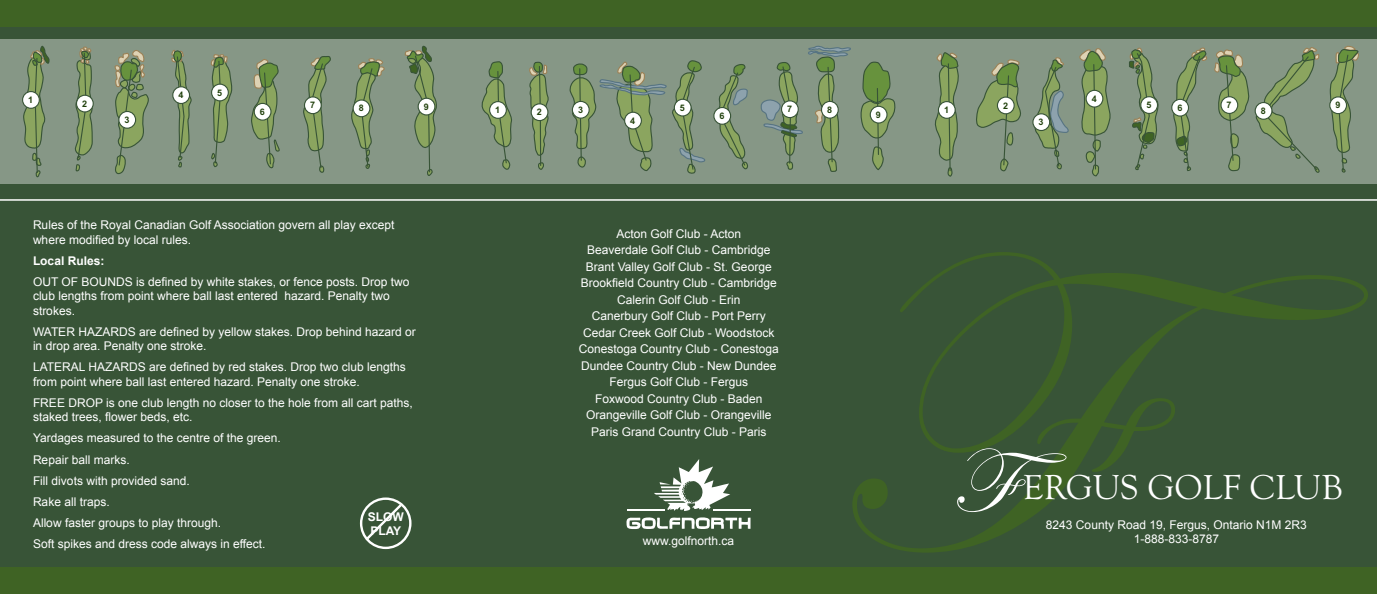
<style>
.page{position:relative;width:1377px;height:594px;background:#385437}
.page>*{position:absolute;margin:0;border:0;box-sizing:border-box;transform-origin:0 0}
.t1{font:92.55px "Edwardian Script ITC";color:#fff}
.t2{font:35.85px "Goudy Old Style T";color:#fff}
.t3{font:12px/16.5px "Arial";color:#fff}
.t4{font:700 12px/14.4px "Arial";color:#fff}
.t5{font:700 9px "Arial";color:#21410c}
</style>
<div class="page">
<div style="left:0;top:39px;width:1377px;height:145px;background:#869786"></div>
<svg style="left:427px;top:169px;width:6px;height:7px"></svg>
<svg style="left:79px;top:46px;width:13px;height:6px"></svg>
<svg style="left:172px;top:50px;width:11px;height:2px"></svg>
<svg style="left:405px;top:46px;width:32px;height:98px"></svg>
<svg style="left:23px;top:46px;width:23px;height:131px"></svg>
<svg style="left:34px;top:52px;width:397px;height:122px"></svg>
<div style="left:23px;top:92px;width:16px;height:16px;background:#fff;border-radius:50%"></div>
<div style="left:22px;top:91px;width:18px;height:18px;border:1px solid #385437;border-radius:50%"></div>
<div style="left:77px;top:95px;width:16px;height:17px;background:#fff;border-radius:50%"></div>
<div style="left:76px;top:95px;width:18px;height:18px;border:1px solid #385437;border-radius:50%"></div>
<div style="left:119px;top:111px;width:17px;height:17px;background:#fff;border-radius:50%"></div>
<div style="left:118px;top:111px;width:18px;height:18px;border:1px solid #385437;border-radius:50%"></div>
<div style="left:173px;top:87px;width:17px;height:16px;background:#fff;border-radius:50%"></div>
<div style="left:172px;top:86px;width:18px;height:18px;border:1px solid #385437;border-radius:50%"></div>
<div style="left:212px;top:84px;width:16px;height:17px;background:#fff;border-radius:50%"></div>
<div style="left:211px;top:84px;width:18px;height:17px;border:1px solid #385437;border-radius:50%"></div>
<div style="left:254px;top:103px;width:17px;height:17px;background:#fff;border-radius:50%"></div>
<div style="left:254px;top:103px;width:18px;height:18px;border:1px solid #385437;border-radius:50%"></div>
<div style="left:305px;top:97px;width:16px;height:17px;background:#fff;border-radius:50%"></div>
<div style="left:304px;top:96px;width:18px;height:18px;border:1px solid #385437;border-radius:50%"></div>
<div style="left:353px;top:100px;width:17px;height:17px;background:#fff;border-radius:50%"></div>
<div style="left:353px;top:99px;width:17px;height:18px;border:1px solid #385437;border-radius:50%"></div>
<div style="left:418px;top:98px;width:17px;height:17px;background:#fff;border-radius:50%"></div>
<div style="left:418px;top:98px;width:17px;height:18px;border:1px solid #385437;border-radius:50%"></div>
<svg style="left:575px;top:60px;width:126px;height:114px"></svg>
<svg style="left:533px;top:61px;width:12px;height:4px"></svg>
<svg style="left:482px;top:61px;width:21px;height:82px"></svg>
<svg style="left:868px;top:61px;width:27px;height:108px"></svg>
<svg style="left:777px;top:46px;width:74px;height:126px"></svg>
<svg style="left:497px;top:65px;width:383px;height:106px"></svg>
<div style="left:822px;top:101px;width:16px;height:17px;background:#fff;border-radius:50%"></div>
<div style="left:821px;top:101px;width:18px;height:18px;border:1px solid #385437;border-radius:50%"></div>
<div style="left:870px;top:106px;width:17px;height:17px;background:#fff;border-radius:50%"></div>
<div style="left:870px;top:106px;width:18px;height:18px;border:1px solid #385437;border-radius:50%"></div>
<div style="left:490px;top:102px;width:16px;height:16px;background:#fff;border-radius:50%"></div>
<div style="left:489px;top:101px;width:18px;height:18px;border:1px solid #385437;border-radius:50%"></div>
<div style="left:531px;top:104px;width:17px;height:17px;background:#fff;border-radius:50%"></div>
<div style="left:531px;top:103px;width:17px;height:18px;border:1px solid #385437;border-radius:50%"></div>
<div style="left:572px;top:101px;width:17px;height:17px;background:#fff;border-radius:50%"></div>
<div style="left:572px;top:101px;width:18px;height:18px;border:1px solid #385437;border-radius:50%"></div>
<div style="left:625px;top:112px;width:16px;height:17px;background:#fff;border-radius:50%"></div>
<div style="left:624px;top:112px;width:18px;height:18px;border:1px solid #385437;border-radius:50%"></div>
<div style="left:674px;top:99px;width:17px;height:17px;background:#fff;border-radius:50%"></div>
<div style="left:674px;top:99px;width:18px;height:18px;border:1px solid #385437;border-radius:50%"></div>
<div style="left:714px;top:108px;width:17px;height:16px;background:#fff;border-radius:50%"></div>
<div style="left:713px;top:107px;width:18px;height:18px;border:1px solid #385437;border-radius:50%"></div>
<div style="left:782px;top:101px;width:16px;height:17px;background:#fff;border-radius:50%"></div>
<div style="left:781px;top:100px;width:18px;height:18px;border:1px solid #385437;border-radius:50%"></div>
<svg style="left:935px;top:52px;width:18px;height:125px"></svg>
<svg style="left:1084px;top:48px;width:19px;height:129px"></svg>
<svg style="left:1218px;top:47px;width:101px;height:126px"></svg>
<svg style="left:1340px;top:46px;width:19px;height:127px"></svg>
<svg style="left:1195px;top:47px;width:11px;height:5px"></svg>
<svg style="left:1131px;top:47px;width:12px;height:5px"></svg>
<svg style="left:947px;top:52px;width:402px;height:120px"></svg>
<div style="left:938px;top:102px;width:17px;height:16px;background:#fff;border-radius:50%"></div>
<div style="left:938px;top:101px;width:18px;height:18px;border:1px solid #385437;border-radius:50%"></div>
<div style="left:997px;top:97px;width:17px;height:17px;background:#fff;border-radius:50%"></div>
<div style="left:997px;top:97px;width:18px;height:17px;border:1px solid #385437;border-radius:50%"></div>
<div style="left:1033px;top:114px;width:17px;height:17px;background:#fff;border-radius:50%"></div>
<div style="left:1032px;top:113px;width:18px;height:18px;border:1px solid #385437;border-radius:50%"></div>
<div style="left:1086px;top:90px;width:17px;height:17px;background:#fff;border-radius:50%"></div>
<div style="left:1086px;top:90px;width:17px;height:18px;border:1px solid #385437;border-radius:50%"></div>
<div style="left:1141px;top:97px;width:17px;height:16px;background:#fff;border-radius:50%"></div>
<div style="left:1140px;top:96px;width:18px;height:18px;border:1px solid #385437;border-radius:50%"></div>
<div style="left:1172px;top:99px;width:17px;height:17px;background:#fff;border-radius:50%"></div>
<div style="left:1171px;top:99px;width:18px;height:18px;border:1px solid #385437;border-radius:50%"></div>
<div style="left:1221px;top:97px;width:17px;height:16px;background:#fff;border-radius:50%"></div>
<div style="left:1220px;top:96px;width:18px;height:18px;border:1px solid #385437;border-radius:50%"></div>
<div style="left:1255px;top:103px;width:17px;height:16px;background:#fff;border-radius:50%"></div>
<div style="left:1255px;top:102px;width:17px;height:18px;border:1px solid #385437;border-radius:50%"></div>
<div style="left:1330px;top:97px;width:17px;height:17px;background:#fff;border-radius:50%"></div>
<div style="left:1329px;top:96px;width:18px;height:18px;border:1px solid #385437;border-radius:50%"></div>
<div style="left:0;top:0;width:1377px;height:27px;background:#3f6324"></div>
<div style="left:0;top:567px;width:1377px;height:27px;background:#3f6324"></div>
<hr style="left:0;top:199px;width:1377px;height:2px;background:#fff">
<svg style="left:626px;top:459px;width:125px;height:70px"></svg>
<hr style="left:627px;top:510px;width:38px;height:1px;background:#fff">
<hr style="left:713px;top:510px;width:38px;height:1px;background:#fff">
<svg style="left:364px;top:502px;width:40px;height:40px"></svg>
<div style="left:360px;top:497px;width:52px;height:52px;border:2px solid #fff;border-radius:50%"></div>
<p class="t5" style="left:28px;top:94px;width:7px">1</p>
<p class="t5" style="left:82px;top:98px;width:7px">2</p>
<p class="t5" style="left:124px;top:114px;width:7px">3</p>
<p class="t5" style="left:178px;top:89px;width:7px">4</p>
<p class="t5" style="left:217px;top:87px;width:7px">5</p>
<p class="t5" style="left:260px;top:106px;width:7px">6</p>
<p class="t5" style="left:310px;top:99px;width:7px">7</p>
<p class="t5" style="left:359px;top:102px;width:7px">8</p>
<p class="t5" style="left:424px;top:101px;width:7px">9</p>
<p class="t5" style="left:827px;top:104px;width:7px">8</p>
<p class="t5" style="left:680px;top:102px;width:7px">5</p>
<p class="t5" style="left:787px;top:103px;width:7px">7</p>
<p class="t5" style="left:944px;top:104px;width:7px">1</p>
<p class="t5" style="left:495px;top:104px;width:7px">1</p>
<p class="t5" style="left:537px;top:106px;width:7px">2</p>
<p class="t5" style="left:578px;top:104px;width:7px">3</p>
<p class="t5" style="left:876px;top:109px;width:7px">9</p>
<p class="t5" style="left:719px;top:110px;width:7px">6</p>
<p class="t5" style="left:630px;top:115px;width:7px">4</p>
<p class="t5" style="left:1003px;top:99px;width:7px">2</p>
<p class="t5" style="left:1039px;top:116px;width:7px">3</p>
<p class="t5" style="left:1092px;top:93px;width:7px">4</p>
<p class="t5" style="left:1146px;top:99px;width:7px">5</p>
<p class="t5" style="left:1177px;top:102px;width:7px">6</p>
<p class="t5" style="left:1227px;top:99px;width:7px">7</p>
<p class="t5" style="left:1261px;top:105px;width:7px">8</p>
<p class="t5" style="left:1335px;top:99px;width:7px">9</p>
<p class="t3" style="left:33px;top:218px;width:363px;line-height:14.4px">Rules of the Royal Canadian Golf Association govern all play except where modified by local rules.</p>
<p class="t4" style="left:33px;top:254px;width:73px">Local Rules:</p>
<p class="t3" style="left:33px;top:275px;width:378px;line-height:14.4px">OUT OF BOUNDS is defined by white stakes, or fence posts. Drop two club lengths from point where ball last entered hazard. Penalty two strokes.</p>
<p class="t3" style="left:33px;top:325px;width:384px;line-height:14.4px">WATER HAZARDS are defined by yellow stakes. Drop behind hazard or in drop area. Penalty one stroke.</p>
<p class="t3" style="left:33px;top:360px;width:374px;line-height:14.4px">LATERAL HAZARDS are defined by red stakes. Drop two club lengths from point where ball last entered hazard. Penalty one stroke.</p>
<p class="t3" style="left:33px;top:396px;width:381px;line-height:14.4px">FREE DROP is one club length no closer to the hole from all cart paths, staked trees, flower beds, etc.</p>
<p class="t3" style="left:33px;top:428px;width:249px;line-height:21.1px">Yardages measured to the centre of the green.<br>Repair ball marks.<br>Fill divots with provided sand.<br>Rake all traps.<br>Allow faster groups to play through.<br>Soft spikes and dress code always in effect.</p>
<p class="t4" style="left:368px;top:510px;width:37px">SLOW<br>PLAY</p>
<p class="t3" style="left:579px;top:225px;width:202px;text-align:center">Acton Golf Club - Acton<br>Beaverdale Golf Club - Cambridge<br>Brant Valley Golf Club - St. George<br>Brookfield Country Club - Cambridge<br>Calerin Golf Club - Erin<br>Canerbury Golf Club - Port Perry<br>Cedar Creek Golf Club - Woodstock<br>Conestoga Country Club - Conestoga<br>Dundee Country Club - New Dundee<br>Fergus Golf Club - Fergus<br>Foxwood Country Club - Baden<br>Orangeville Golf Club - Orangeville<br>Paris Grand Country Club - Paris</p>
<p class="t3" style="left:643px;top:533px;width:93px">www.golfnorth.ca</p>
<h1 class="t1" style="left:952px;top:431px;width:116px">F</h1>
<h2 class="t2" style="left:1023px;top:467px;width:322px">ERGUS GOLF CLUB</h2>
<p class="t3" style="left:1046px;top:518px;width:262px;line-height:14.4px;text-align:center">8243 County Road 19, Fergus, Ontario N1M 2R3<br>1-888-833-8787</p>
</div>
